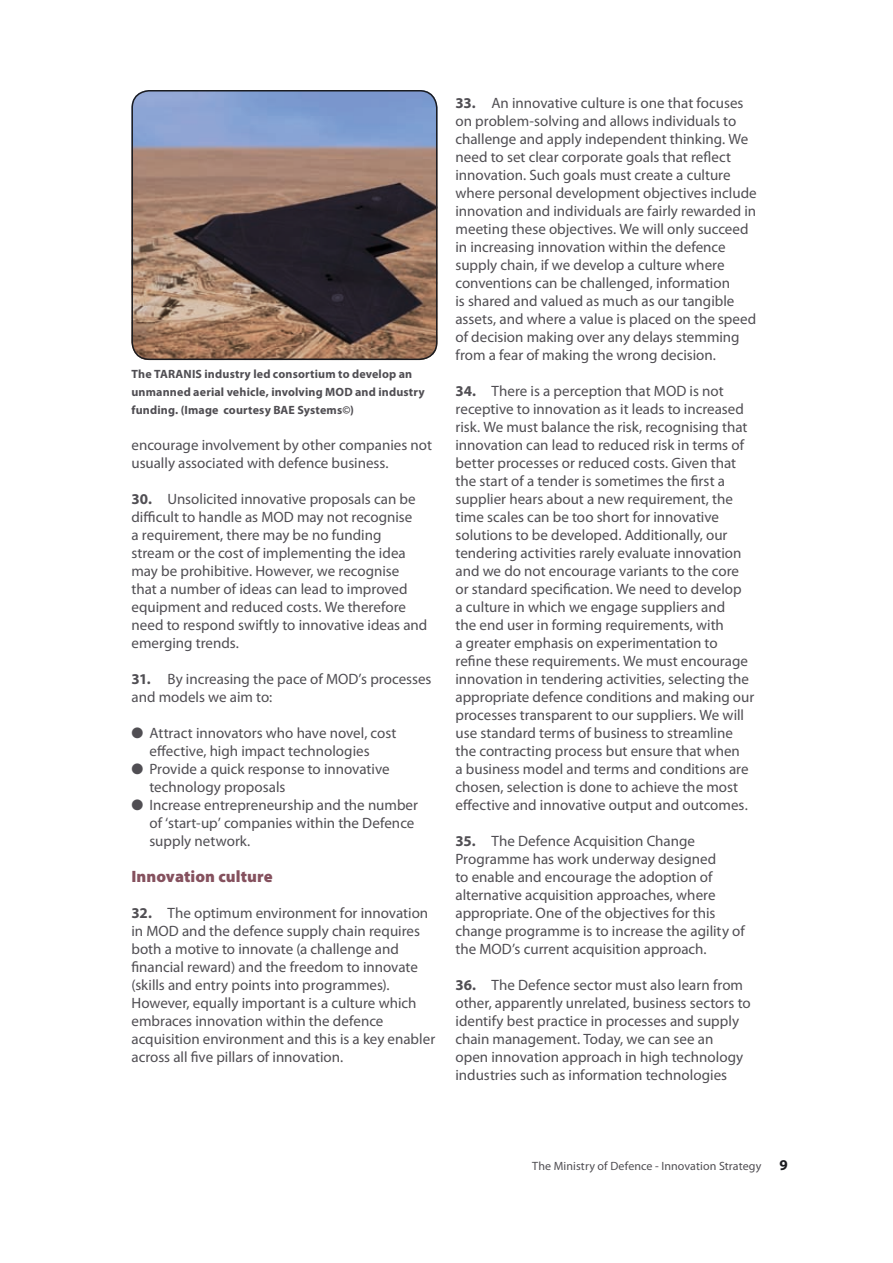
<style>
.page{position:relative;width:893px;height:1263px;background:#fff}
.page>*{position:absolute;margin:0;border:0;box-sizing:border-box;transform-origin:0 0}
.t1{font:900 16.5px "Myriad Pro";letter-spacing:.005em;color:#85515e}
.t2{font:15px/18px "Myriad Pro";color:#504e53}
.t3{font:700 12px/18px "Myriad Pro";letter-spacing:.015em;color:#504e53}
.t4{font:12px "Myriad Pro";letter-spacing:.01em;color:#504e53}
.s1{font-weight:700}
.s2{font-weight:700;font-size:15px;color:#1b1c20}
</style>
<div class="page">
<img style="left:134px;top:90px;width:303px;height:270px">
<div style="left:131px;top:90px;width:306px;height:270px;border:2px solid #1b1c20;border-radius:17px"></div>
<p class="t3" style="left:131px;top:365px;width:295px">The TARANIS industry led consortium to develop an unmanned aerial vehicle, involving MOD and industry funding. (Image courtesy BAE Systems©)</p>
<p class="t2" style="left:131px;top:436px;width:302px">encourage involvement by other companies not usually associated with defence business.</p>
<p class="t2" style="left:131px;top:490px;width:297px"><span class="s1">30.</span> Unsolicited innovative proposals can be difficult to handle as MOD may not recognise<br>a requirement, there may be no funding stream or the cost of implementing the idea may be prohibitive. However, we recognise that a number of ideas can lead to improved equipment and reduced costs. We therefore need to respond swiftly to innovative ideas and emerging trends.</p>
<p class="t2" style="left:131px;top:670px;width:301px"><span class="s1">31.</span> By increasing the pace of MOD’s processes and models we aim to:</p>
<p class="t2" style="left:131px;top:724px;width:266px;text-align:center">● Attract innovators who have novel, cost effective, high impact technologies</p>
<p class="t2" style="left:149px;top:760px;width:242px;text-indent:-18px">● Provide a quick response to innovative technology proposals</p>
<p class="t2" style="left:149px;top:796px;width:270px;text-indent:-18px">● Increase entrepreneurship and the number of ‘start-up’ companies within the Defence supply network.</p>
<p class="t1" style="left:131px;top:865px;width:143px">Innovation culture</p>
<p class="t2" style="left:131px;top:904px;width:305px"><span class="s1">32.</span> The optimum environment for innovation in MOD and the defence supply chain requires both a motive to innovate (a challenge and financial reward) and the freedom to innovate (skills and entry points into programmes).<br>However, equally important is a culture which embraces innovation within the defence acquisition environment and this is a key enabler across all five pillars of innovation.</p>
<p class="t2" style="left:455px;top:94px;width:303px"><span class="s1">33.</span> An innovative culture is one that focuses on problem-solving and allows individuals to challenge and apply independent thinking. We need to set clear corporate goals that reflect innovation. Such goals must create a culture where personal development objectives include innovation and individuals are fairly rewarded in meeting these objectives. We will only succeed in increasing innovation within the defence supply chain, if we develop a culture where conventions can be challenged, information<br>is shared and valued as much as our tangible assets, and where a value is placed on the speed of decision making over any delays stemming from a fear of making the wrong decision.</p>
<p class="t2" style="left:455px;top:382px;width:300px"><span class="s1">34.</span> There is a perception that MOD is not receptive to innovation as it leads to increased risk. We must balance the risk, recognising that innovation can lead to reduced risk in terms of better processes or reduced costs. Given that the start of a tender is sometimes the first a supplier hears about a new requirement, the time scales can be too short for innovative solutions to be developed. Additionally, our tendering activities rarely evaluate innovation and we do not encourage variants to the core or standard specification. We need to develop<br>a culture in which we engage suppliers and<br>the end user in forming requirements, with<br>a greater emphasis on experimentation to refine these requirements. We must encourage innovation in tendering activities, selecting the appropriate defence conditions and making our processes transparent to our suppliers. We will use standard terms of business to streamline the contracting process but ensure that when<br>a business model and terms and conditions are chosen, selection is done to achieve the most effective and innovative output and outcomes.</p>
<p class="t2" style="left:455px;top:832px;width:291px"><span class="s1">35.</span> The Defence Acquisition Change Programme has work underway designed<br>to enable and encourage the adoption of alternative acquisition approaches, where appropriate. One of the objectives for this change programme is to increase the agility of the MOD’s current acquisition approach.</p>
<p class="t2" style="left:455px;top:976px;width:297px"><span class="s1">36.</span> The Defence sector must also learn from other, apparently unrelated, business sectors to identify best practice in processes and supply chain management. Today, we can see an<br>open innovation approach in high technology industries such as information technologies</p>
<p class="t4" style="left:532px;top:1159px;width:257px">The Ministry of Defence - Innovation Strategy <span class="s2">9</span></p>
</div>
